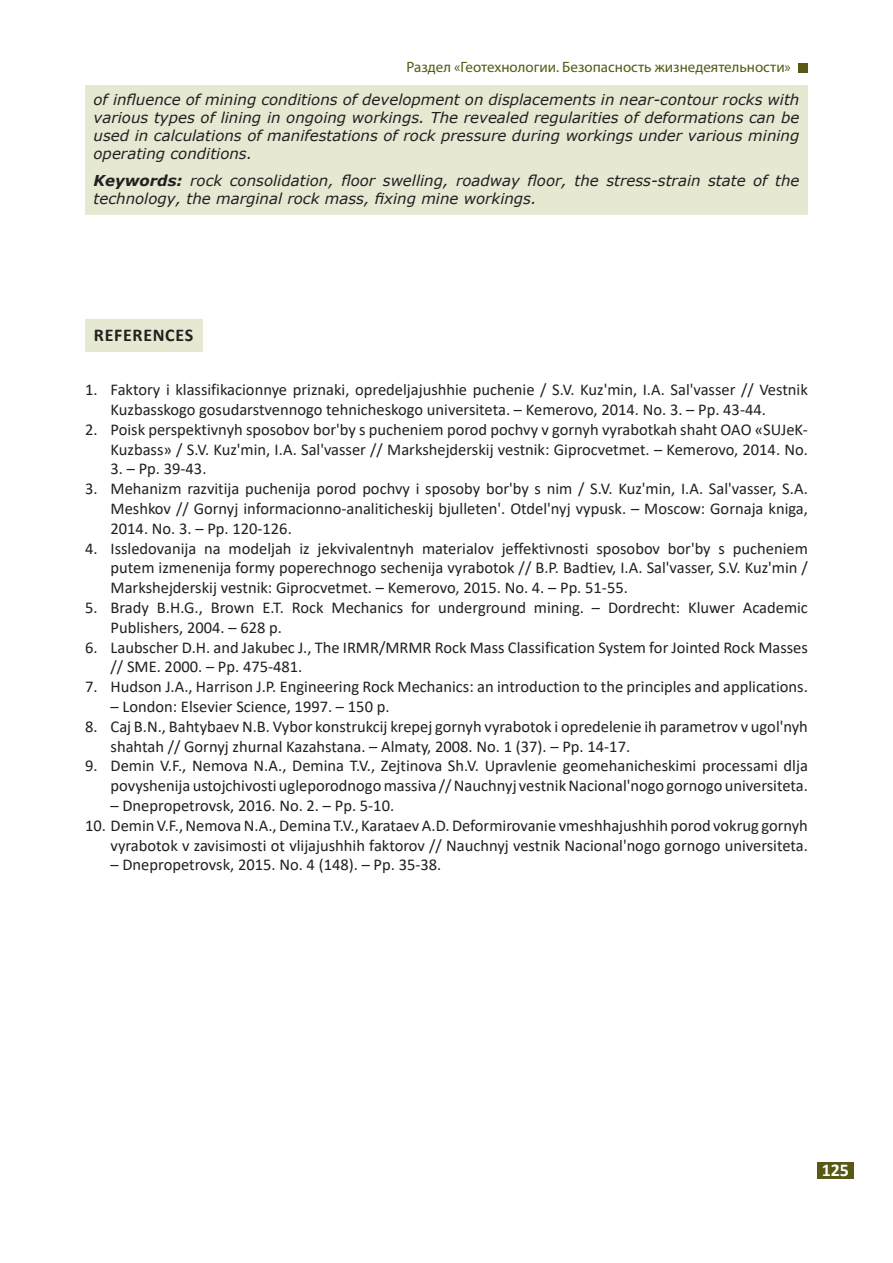
<style>
.page{position:relative;width:893px;height:1263px;background:#fff}
.page>*{position:absolute;margin:0;border:0;box-sizing:border-box;transform-origin:0 0}
.Список_лит-ры_Имя{font:700 18px "Calibri";letter-spacing:.035em;color:#231f20}
.t1{font:700 18px "Calibri";color:#fff}
.t2{font:16.5px/19.8px "Calibri";color:#231f20}
.Аннотация_текст_анг{font:italic 15px/18px "Verdana";color:#231f20;text-align:justify}
.Ключ_слова_текст_анг{font:italic 15px/18px "Verdana";color:#231f20}
.t3{font:15px "Myriad Pro";color:#575915}
.s1{font-weight:700}
</style>
<div class="page">
<div style="left:817px;top:1162px;width:36px;height:16px;background:#575915"></div>
<div style="left:798px;top:63px;width:10px;height:9px;background:#575915"></div>
<div style="left:85px;top:319px;width:117px;height:33px;background:#e7e8d2"></div>
<div style="left:85px;top:85px;width:723px;height:129px;background:#e7e8d2"></div>
<p class="t3" style="left:407px;top:58px;width:386px">Раздел «Геотехнологии. Безопасность жизнедеятельности»</p>
<p class="Аннотация_текст_анг" style="left:94px;top:90px;width:707px">of influence of mining conditions of development on displacements in near-contour rocks with various types of lining in ongoing workings. The revealed regularities of deformations can be used in calculations of manifestations of rock pressure during workings under various mining operating conditions.</p>
<p class="Ключ_слова_текст_анг" style="left:94px;top:171px;width:707px"><span class="s1">Keywords:</span> rock consolidation, floor swelling, roadway floor, the stress-strain state of the technology, the marginal rock mass, fixing mine workings.</p>
<p class="Список_лит-ры_Имя" style="left:94px;top:322px;width:101px">REFERENCES</p>
<p class="t2" style="left:111px;top:379px;width:699px;text-indent:-26px">1. Faktory i klassifikacionnye priznaki, opredeljajushhie puchenie / S.V. Kuz'min, I.A. Sal'vasser // Vestnik<br>Kuzbasskogo gosudarstvennogo tehnicheskogo universiteta. – Kemerovo, 2014. No. 3. – Pp. 43-44.</p>
<p class="t2" style="left:85px;top:419px;width:724px;text-align:right">2. Poisk perspektivnyh sposobov bor'by s pucheniem porod pochvy v gornyh vyrabotkah shaht OAO «SUJeK-<br>Kuzbass» / S.V. Kuz'min, I.A. Sal'vasser // Markshejderskij vestnik: Giprocvetmet. – Kemerovo, 2014. No.</p>
<p class="t2" style="left:111px;top:458px;width:97px">3. – Pp. 39-43.</p>
<p class="t2" style="left:111px;top:478px;width:699px;text-align:justify;text-indent:-26px">3. Mehanizm razvitija puchenija porod pochvy i sposoby bor'by s nim / S.V. Kuz'min, I.A. Sal'vasser, S.A.<br>Meshkov // Gornyj informacionno-analiticheskij bjulleten'. Otdel'nyj vypusk. – Moscow: Gornaja kniga, 2014. No. 3. – Pp. 120-126.</p>
<p class="t2" style="left:111px;top:538px;width:699px;text-align:justify;text-indent:-26px">4. Issledovanija na modeljah iz jekvivalentnyh materialov jeffektivnosti sposobov bor'by s pucheniem putem izmenenija formy poperechnogo sechenija vyrabotok // B.P. Badtiev, I.A. Sal'vasser, S.V. Kuz'min / Markshejderskij vestnik: Giprocvetmet. – Kemerovo, 2015. No. 4. – Pp. 51-55.</p>
<p class="t2" style="left:111px;top:597px;width:699px;text-indent:-26px">5. Brady B.H.G., Brown E.T. Rock Mechanics for underground mining. – Dordrecht: Kluwer Academic<br>Publishers, 2004. – 628 p.</p>
<p class="t2" style="left:111px;top:637px;width:699px;text-indent:-26px">6. Laubscher D.H. and Jakubec J., The IRMR/MRMR Rock Mass Classification System for Jointed Rock Masses // SME. 2000. – Pp. 475-481.</p>
<p class="t2" style="left:85px;top:676px;width:724px">7. Hudson J.A., Harrison J.P. Engineering Rock Mechanics: an introduction to the principles and applications.</p>
<p class="t2" style="left:111px;top:696px;width:281px">– London: Elsevier Science, 1997. – 150 p.</p>
<p class="t2" style="left:111px;top:716px;width:699px;text-indent:-26px">8. Caj B.N., Bahtybaev N.B. Vybor konstrukcij krepej gornyh vyrabotok i opredelenie ih parametrov v ugol'nyh shahtah // Gornyj zhurnal Kazahstana. – Almaty, 2008. No. 1 (37). – Pp. 14-17.</p>
<p class="t2" style="left:85px;top:755px;width:724px;text-align:right">9. Demin V.F., Nemova N.A., Demina T.V., Zejtinova Sh.V. Upravlenie geomehanicheskimi processami dlja povyshenija ustojchivosti ugleporodnogo massiva // Nauchnyj vestnik Nacional'nogo gornogo universiteta.</p>
<p class="t2" style="left:111px;top:795px;width:285px">– Dnepropetrovsk, 2016. No. 2. – Pp. 5-10.</p>
<p class="t2" style="left:85px;top:815px;width:724px;text-align:right">10. Demin V.F., Nemova N.A., Demina T.V., Karataev A.D. Deformirovanie vmeshhajushhih porod vokrug gornyh vyrabotok v zavisimosti ot vlijajushhih faktorov // Nauchnyj vestnik Nacional'nogo gornogo universiteta.</p>
<p class="t2" style="left:111px;top:854px;width:332px">– Dnepropetrovsk, 2015. No. 4 (148). – Pp. 35-38.</p>
<p class="t1" style="left:822px;top:1157px;width:29px">125</p>
</div>
